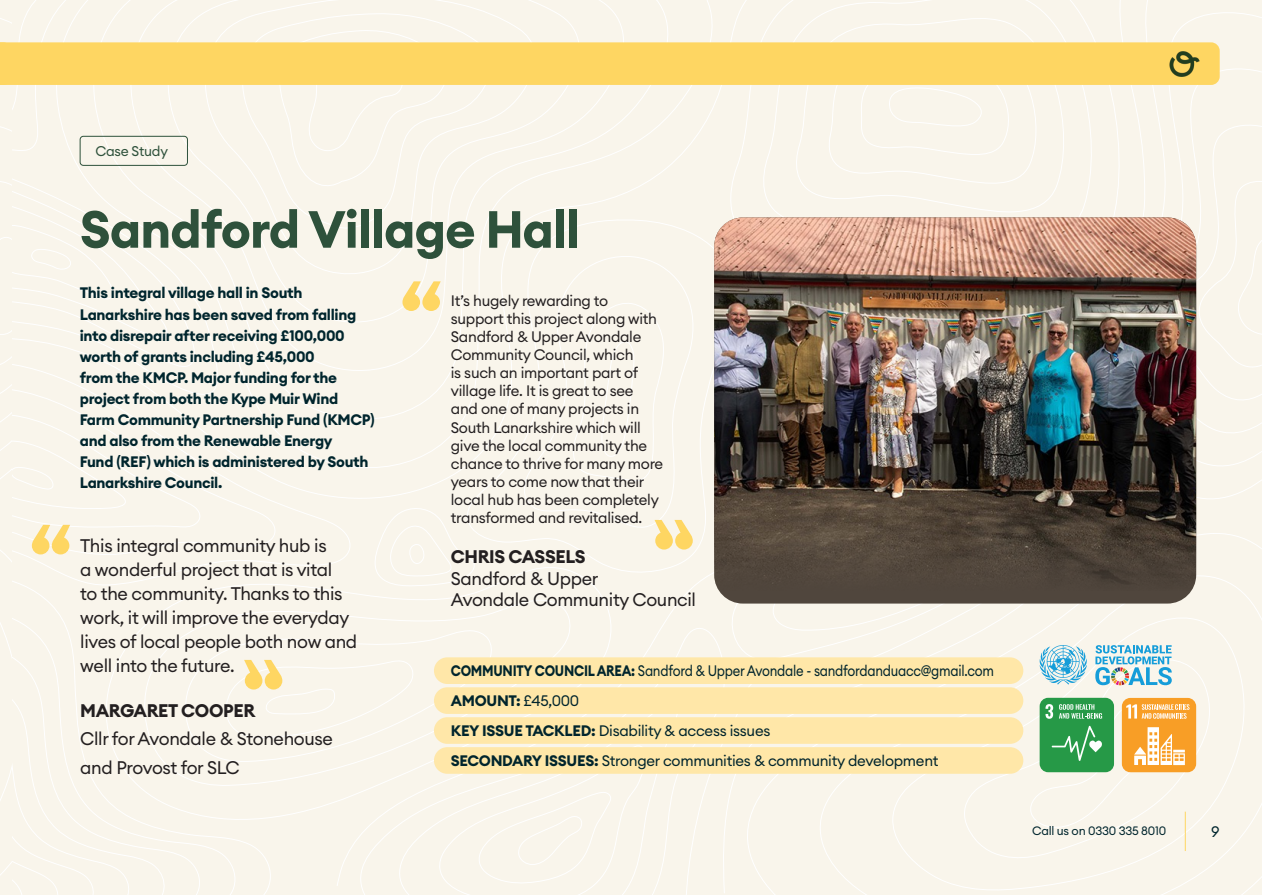
<style>
.page{position:relative;width:1262px;height:895px;background:#fff}
.page>*{position:absolute;margin:0;border:0;box-sizing:border-box;transform-origin:0 0}
.t1{font:700 82.2px "Euclid Circular A";color:#fed662}
.t2{font:700 51.45px "Euclid Circular A";letter-spacing:-.02em;color:#2e513b}
.t3{font:18px/24px "Euclid Circular A";letter-spacing:-.02em;color:#231f20}
.t4{font:700 18px "Euclid Circular A";letter-spacing:-.02em;color:#231f20}
.t5{font:700 15px/21px "Euclid Circular A";letter-spacing:-.02em;color:#00252d}
.t6{font:15px/18px "Euclid Circular A";letter-spacing:-.02em;color:#231f20}
.t7{font:15px "Euclid Circular A";letter-spacing:-.02em;color:#00252d}
.t8{font:15px "Euclid Circular A";letter-spacing:-.02em;color:#00252d;scale:.87 1}
.t9{font:13.8px "Euclid Circular A";letter-spacing:-.02em;color:#2e513b}
.t10{font:12px "Euclid Circular A";letter-spacing:-.02em;color:#00252d}
.s1{font-weight:700}
.s2{font-weight:400}
</style>
<div class="page">
<div style="left:1074px;top:0;width:188px;height:894px;background:#f9f5eb"></div>
<div style="left:12px;top:0;width:1062px;height:894px;background:#f9f5eb"></div>
<hr style="left:1185px;top:811px;width:1px;height:39px;background:#fed662">
<div style="left:80px;top:136px;width:108px;height:30px;border:1px solid #2e513b;border-radius:3px"></div>
<div style="left:434px;top:657px;width:589px;height:26px;background:#ffe7a8;border-radius:13px"></div>
<div style="left:434px;top:687px;width:589px;height:26px;background:#ffe7a8;border-radius:13px"></div>
<div style="left:434px;top:717px;width:589px;height:26px;background:#ffe7a8;border-radius:13px"></div>
<div style="left:434px;top:746px;width:589px;height:27px;background:#ffe7a8;border-radius:13px"></div>
<div style="left:714px;top:217px;width:482px;height:386px;background:#50463d;border-radius:29px"></div>
<img style="left:714px;top:217px;width:482px;height:373px">
<div style="left:1039px;top:697px;width:75px;height:75px;background:#269947;border-radius:9px"></div>
<svg style="left:1045px;top:704px;width:8px;height:14px"></svg>
<svg style="left:1059px;top:704px;width:43px;height:14px"></svg>
<svg style="left:1051px;top:725px;width:51px;height:35px"></svg>
<div style="left:1122px;top:697px;width:74px;height:75px;background:#f89e26;border-radius:9px"></div>
<svg style="left:1126px;top:704px;width:63px;height:14px"></svg>
<svg style="left:1134px;top:727px;width:51px;height:37px"></svg>
<svg style="left:1095px;top:645px;width:76px;height:40px;background:#9dcddd"></svg>
<svg style="left:1039px;top:644px;width:48px;height:40px;background:#a9d6e4"></svg>
<div style="left:12px;top:42px;width:1207px;height:43px;background:#fed662"></div>
<img style="left:1169px;top:51px;width:30px;height:25px">
<svg style="left:0;top:0;width:12px;height:895px;background:#f9f3e4"></svg>
<svg style="left:244px;top:659px;width:38px;height:30px"></svg>
<svg style="left:654px;top:519px;width:39px;height:30px"></svg>
<p class="t9" style="left:95px;top:142px;width:74px">Case Study</p>
<p class="t1" style="left:30px;top:501px;width:45px">“</p>
<p class="t2" style="left:80px;top:196px;width:502px">Sandford Village Hall</p>
<p class="t5" style="left:80px;top:283px;width:278px">This integral village hall in South<br>Lanarkshire has been saved from falling</p>
<p class="t5" style="left:80px;top:325px;width:266px">into disrepair after receiving £100,000 worth of grants including £45,000</p>
<p class="t5" style="left:80px;top:367px;width:260px">from the KMCP. Major funding for the project from both the Kype Muir Wind</p>
<p class="t5" style="left:80px;top:409px;width:296px">Farm Community Partnership Fund (KMCP) and also from the Renewable Energy<br>Fund (REF) which is administered by South Lanarkshire Council.</p>
<p class="t1" style="left:400px;top:257px;width:45px">“</p>
<p class="t6" style="left:451px;top:292px;width:214px">It’s hugely rewarding to support this project along with<br>Sandford &amp; Upper Avondale<br>Community Council, which<br>is such an important part of village life. It is great to see and one of many projects in<br>South Lanarkshire which will give the local community the chance to thrive for many more years to come now that their local hub has been completely transformed and revitalised.</p>
<p class="t3" style="left:80px;top:533px;width:278px">This integral community hub is<br>a wonderful project that is vital<br>to the community. Thanks to this work, it will improve the everyday lives of local people both now and well into the future.</p>
<p class="t4" style="left:80px;top:698px;width:177px">MARGARET COOPER</p>
<p class="t3" style="left:80px;top:724px;width:254px;line-height:28.3px">Cllr for Avondale &amp; Stonehouse and Provost for SLC</p>
<p class="t4" style="left:451px;top:545px;width:136px">CHRIS CASSELS</p>
<p class="t3" style="left:451px;top:566px;width:149px">Sandford &amp; Upper</p>
<p class="t3" style="left:451px;top:587px;width:247px">Avondale Community Council</p>
<p class="t8" style="left:451px;top:660px;width:626px"><span class="s1">COMMUNITY COUNCIL AREA:</span> Sandford &amp; Upper Avondale - sandfordanduacc@gmail.com</p>
<p class="t5" style="left:451px;top:690px;width:130px">AMOUNT: <span class="s2">£45,000</span></p>
<p class="t7" style="left:451px;top:720px;width:321px"><span class="s1">KEY ISSUE TACKLED:</span> Disability &amp; access issues</p>
<p class="t7" style="left:451px;top:750px;width:489px"><span class="s1">SECONDARY ISSUES:</span> Stronger communities &amp; community development</p>
<p class="t10" style="left:1032px;top:822px;width:135px">Call us on 0330 335 8010</p>
<p class="t7" style="left:1211px;top:821px;width:10px">9</p>
</div>
